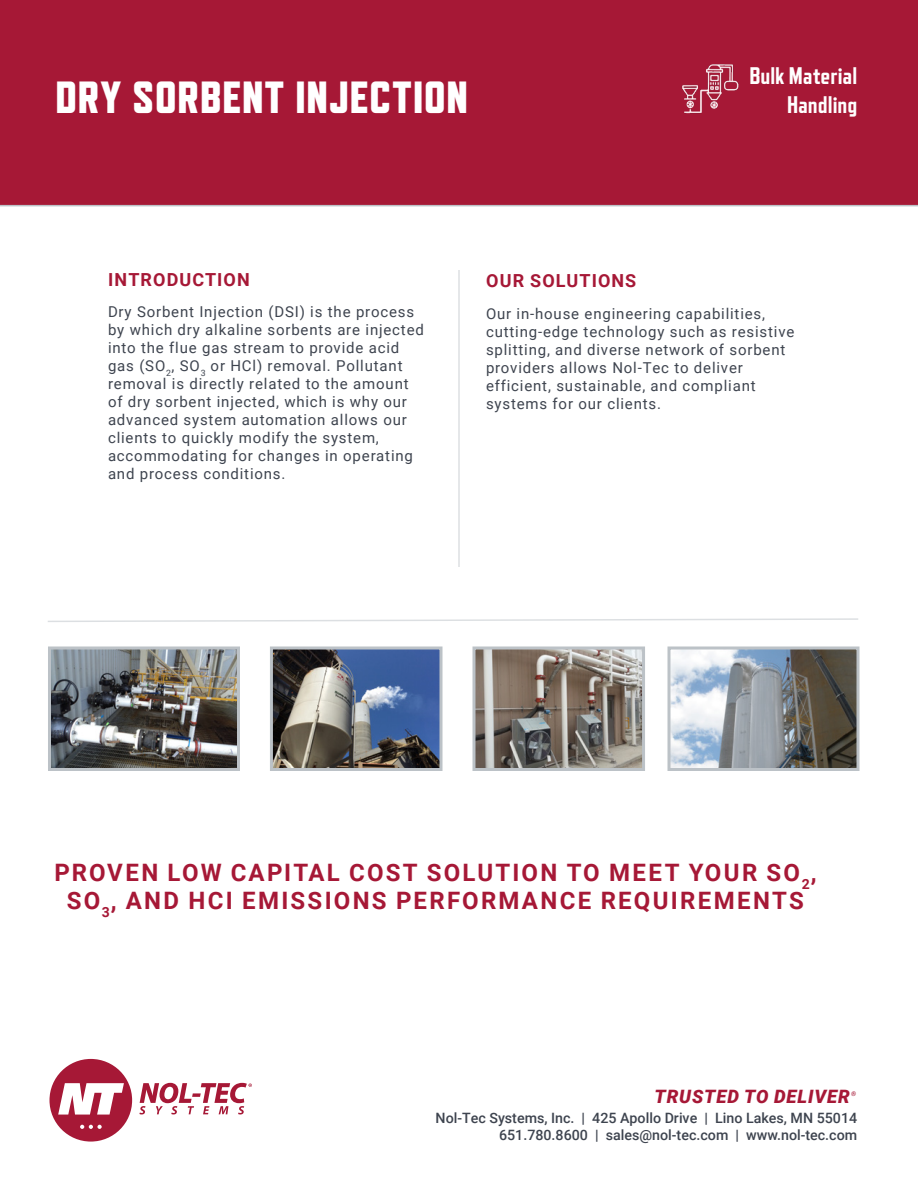
<style>
.page{position:relative;width:918px;height:1188px;background:#fff}
.page>*{position:absolute;margin:0;border:0;box-sizing:border-box;transform-origin:0 0}
.Nol-Tec_Product_Titl{font:800 45px "Refrigerator Deluxe";letter-spacing:.02em;color:#fff}
.Nol-Tec_Pull_Quote{font:700 24px/28.8px "Roboto";letter-spacing:.095em;color:#a61836;text-align:center}
.t1{font:800 24px "Refrigerator Deluxe";color:#fff}
.t2{font:italic 900 18.45px "Roboto";letter-spacing:.045em;color:#a61836}
.Nol-Tec_Subhead_1{font:700 18px "Roboto";letter-spacing:.06em;color:#a61836}
.t3{font:15px/18px "Roboto";letter-spacing:.055em;color:#3e444f}
.t4{font:500 14.25px "Roboto";color:#3e444f}
.t5{font:italic 700 6.45px "Roboto";color:#a61836}
</style>
<div class="page">
<div style="left:0;top:0;width:918px;height:206px;background:#a61836"></div>
<img style="left:681px;top:64px;width:58px;height:50px">
<hr style="left:0;top:205px;width:918px;height:1px;background:#bcc2c7">
<hr style="left:458px;top:270px;width:2px;height:297px;background:#bcc2c7">
<img style="left:52px;top:650px;width:184px;height:117px">
<div style="left:48px;top:646px;width:192px;height:125px;border:3px solid #bcc2c7"></div>
<img style="left:274px;top:650px;width:164px;height:117px">
<div style="left:270px;top:646px;width:172px;height:125px;border:3px solid #bcc2c7"></div>
<img style="left:672px;top:650px;width:184px;height:117px">
<div style="left:668px;top:646px;width:192px;height:125px;border:3px solid #bcc2c7"></div>
<img style="left:476px;top:650px;width:165px;height:117px">
<div style="left:472px;top:646px;width:173px;height:125px;border:3px solid #bcc2c7"></div>
<svg style="left:48px;top:618px;width:810px;height:4px"></svg>
<div style="left:50px;top:1059px;width:82px;height:83px;background:#a61836;border-radius:50%"></div>
<svg style="left:58px;top:1083px;width:66px;height:32px"></svg>
<svg style="left:80px;top:1125px;width:22px;height:4px"></svg>
<svg style="left:139px;top:1083px;width:113px;height:31px"></svg>
<p class="Nol-Tec_Product_Titl" style="left:56px;top:70px;width:414px">DRY SORBENT INJECTION</p>
<p class="t1" style="left:749px;top:62px;width:109px">Bulk Material</p>
<p class="t1" style="left:787px;top:91px;width:72px">Handling</p>
<p class="Nol-Tec_Subhead_1" style="left:108px;top:267px;width:143px">INTRODUCTION</p>
<p class="t3" style="left:108px;top:302px;width:317px">Dry Sorbent Injection (DSI) is the process by which dry alkaline sorbents are injected into the flue gas stream to provide acid gas (SO<sub>2</sub>, SO<sub>3</sub> or HCl) removal. Pollutant removal is directly related to the amount of dry sorbent injected, which is why our advanced system automation allows our clients to quickly modify the system, accommodating for changes in operating and process conditions.</p>
<p class="Nol-Tec_Subhead_1" style="left:486px;top:268px;width:152px">OUR SOLUTIONS</p>
<p class="t3" style="left:486px;top:304px;width:310px">Our in-house engineering capabilities, cutting-edge technology such as resistive splitting, and diverse network of sorbent providers allows Nol-Tec to deliver efficient, sustainable, and compliant systems for our clients.</p>
<p class="Nol-Tec_Pull_Quote" style="left:54px;top:857px;width:764px">PROVEN LOW CAPITAL COST SOLUTION TO MEET YOUR SO<sub>2</sub>,<br>SO<sub>3</sub>, AND HCI EMISSIONS PERFORMANCE REQUIREMENTS</p>
<p class="t2" style="left:654px;top:1083px;width:197px">TRUSTED TO DELIVER</p>
<p class="t5" style="left:851px;top:1089px;width:6px">®</p>
<p class="t4" style="left:436px;top:1108px;width:423px">Nol-Tec Systems, Inc. | 425 Apollo Drive | Lino Lakes, MN 55014</p>
<p class="t4" style="left:499px;top:1125px;width:360px">651.780.8600 | sales@nol-tec.com | www.nol-tec.com</p>
</div>
